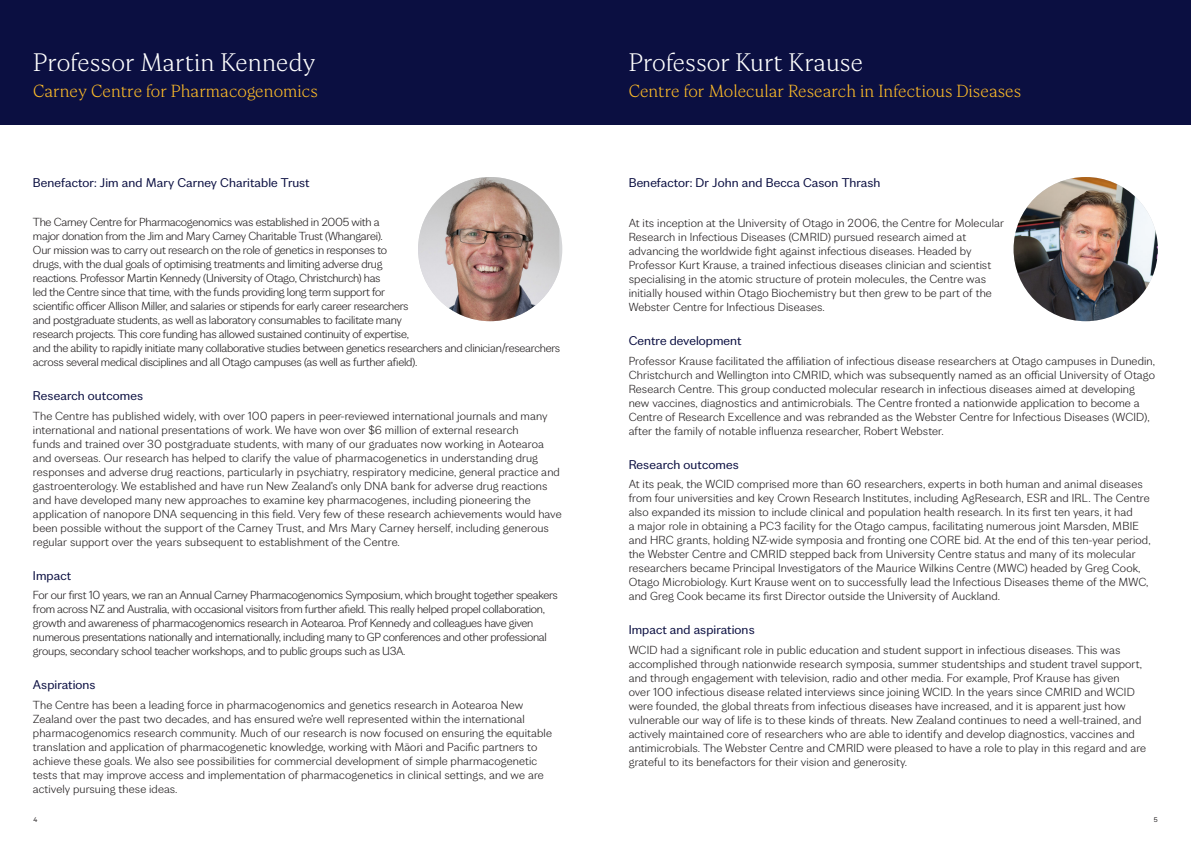
<style>
.page{position:relative;width:1191px;height:842px;background:#fff}
.page>*{position:absolute;margin:0;border:0;box-sizing:border-box;transform-origin:0 0}
.name{font:300 26px "Wickliffe";color:#fff}
.t1{font:300 18px "Wickliffe";color:#fdbb28}
.Body{font:13px "Wickliffe Sans";letter-spacing:.01em;color:#0b0f41}
.Body-2{font:300 12px/14px "Wickliffe Sans";letter-spacing:.005em;color:#231f20}
.Body-3{font:300 12px/14px "Wickliffe Sans";letter-spacing:-.02em;color:#231f20}
.t2{font:7px "Wickliffe Sans";color:#231f20}
</style>
<div class="page">
<div style="left:595px;top:0;width:596px;height:125px;background:#0b0f41"></div>
<div style="left:0;top:0;width:596px;height:125px;background:#0b0f41"></div>
<img style="left:418px;top:177px;width:141px;height:144px">
<img style="left:1013px;top:177px;width:144px;height:144px;border-radius:72px">
<p class="name" style="left:33px;top:48px;width:284px">Professor Martin Kennedy</p>
<p class="t1" style="left:33px;top:81px;width:286px">Carney Centre for Pharmacogenomics</p>
<p class="Body" style="left:33px;top:176px;width:278px">Benefactor: Jim and Mary Carney Charitable Trust</p>
<p class="Body-3" style="left:33px;top:215px;width:529px">The Carney Centre for Pharmacogenomics was established in 2005 with a<br>major donation from the Jim and Mary Carney Charitable Trust (Whangarei).<br>Our mission was to carry out research on the role of genetics in responses to<br>drugs, with the dual goals of optimising treatments and limiting adverse drug<br>reactions. Professor Martin Kennedy (University of Otago, Christchurch) has<br>led the Centre since that time, with the funds providing long term support for<br>scientific officer Allison Miller, and salaries or stipends for early career researchers<br>and postgraduate students, as well as laboratory consumables to facilitate many<br>research projects. This core funding has allowed sustained continuity of expertise,<br>and the ability to rapidly initiate many collaborative studies between genetics researchers and clinician/researchers across several medical disciplines and all Otago campuses (as well as further afield).</p>
<h2 class="Body" style="left:33px;top:389px;width:112px">Research outcomes</h2>
<p class="Body-2" style="left:33px;top:409px;width:530px">The Centre has published widely, with over 100 papers in peer-reviewed international journals and many international and national presentations of work. We have won over $6 million of external research<br>funds and trained over 30 postgraduate students, with many of our graduates now working in Aotearoa and overseas. Our research has helped to clarify the value of pharmacogenetics in understanding drug responses and adverse drug reactions, particularly in psychiatry, respiratory medicine, general practice and gastroenterology. We established and have run New Zealand’s only DNA bank for adverse drug reactions and have developed many new approaches to examine key pharmacogenes, including pioneering the application of nanopore DNA sequencing in this field. Very few of these research achievements would have been possible without the support of the Carney Trust, and Mrs Mary Carney herself, including generous regular support over the years subsequent to establishment of the Centre.</p>
<h2 class="Body" style="left:33px;top:568px;width:40px">Impact</h2>
<p class="Body-3" style="left:33px;top:588px;width:526px">For our first 10 years, we ran an Annual Carney Pharmacogenomics Symposium, which brought together speakers from across NZ and Australia, with occasional visitors from further afield. This really helped propel collaboration, growth and awareness of pharmacogenomics research in Aotearoa. Prof Kennedy and colleagues have given numerous presentations nationally and internationally, including many to GP conferences and other professional groups, secondary school teacher workshops, and to public groups such as U3A.</p>
<h2 class="Body" style="left:33px;top:678px;width:64px">Aspirations</h2>
<p class="Body-2" style="left:33px;top:698px;width:520px">The Centre has been a leading force in pharmacogenomics and genetics research in Aotearoa New Zealand over the past two decades, and has ensured we’re well represented within the international pharmacogenomics research community. Much of our research is now focused on ensuring the equitable translation and application of pharmacogenetic knowledge, working with Māori and Pacific partners to achieve these goals. We also see possibilities for commercial development of simple pharmacogenetic tests that may improve access and implementation of pharmacogenetics in clinical settings, and we are actively pursuing these ideas.</p>
<p class="name" style="left:628px;top:48px;width:236px">Professor Kurt Krause</p>
<p class="t1" style="left:628px;top:81px;width:394px">Centre for Molecular Research in Infectious Diseases</p>
<p class="Body" style="left:628px;top:176px;width:253px">Benefactor: Dr John and Becca Cason Thrash</p>
<p class="Body-2" style="left:628px;top:216px;width:377px">At its inception at the University of Otago in 2006, the Centre for Molecular Research in Infectious Diseases (CMRID) pursued research aimed at advancing the worldwide fight against infectious diseases. Headed by Professor Kurt Krause, a trained infectious diseases clinician and scientist specialising in the atomic structure of protein molecules, the Centre was initially housed within Otago Biochemistry but then grew to be part of the Webster Centre for Infectious Diseases.</p>
<h2 class="Body" style="left:628px;top:334px;width:114px">Centre development</h2>
<p class="Body-2" style="left:628px;top:354px;width:528px">Professor Krause facilitated the affiliation of infectious disease researchers at Otago campuses in Dunedin, Christchurch and Wellington into CMRID, which was subsequently named as an official University of Otago Research Centre. This group conducted molecular research in infectious diseases aimed at developing new vaccines, diagnostics and antimicrobials. The Centre fronted a nationwide application to become a Centre of Research Excellence and was rebranded as the Webster Centre for Infectious Diseases (WCID), after the family of notable influenza researcher, Robert Webster.</p>
<h2 class="Body" style="left:628px;top:457px;width:112px">Research outcomes</h2>
<p class="Body-2" style="left:628px;top:477px;width:523px">At its peak, the WCID comprised more than 60 researchers, experts in both human and animal diseases from four universities and key Crown Research Institutes, including AgResearch, ESR and IRL. The Centre also expanded its mission to include clinical and population health research. In its first ten years, it had<br>a major role in obtaining a PC3 facility for the Otago campus, facilitating numerous joint Marsden, MBIE and HRC grants, holding NZ-wide symposia and fronting one CORE bid. At the end of this ten-year period, the Webster Centre and CMRID stepped back from University Centre status and many of its molecular researchers became Principal Investigators of the Maurice Wilkins Centre (MWC) headed by Greg Cook, Otago Microbiology. Kurt Krause went on to successfully lead the Infectious Diseases theme of the MWC, and Greg Cook became its first Director outside the University of Auckland.</p>
<h2 class="Body" style="left:628px;top:623px;width:128px">Impact and aspirations</h2>
<p class="Body-2" style="left:628px;top:643px;width:519px">WCID had a significant role in public education and student support in infectious diseases. This was accomplished through nationwide research symposia, summer studentships and student travel support, and through engagement with television, radio and other media. For example, Prof Krause has given<br>over 100 infectious disease related interviews since joining WCID. In the years since CMRID and WCID were founded, the global threats from infectious diseases have increased, and it is apparent just how vulnerable our way of life is to these kinds of threats. New Zealand continues to need a well-trained, and actively maintained core of researchers who are able to identify and develop diagnostics, vaccines and antimicrobials. The Webster Centre and CMRID were pleased to have a role to play in this regard and are grateful to its benefactors for their vision and generosity.</p>
<p class="t2" style="left:33px;top:816px;width:6px">4</p>
<p class="t2" style="left:1153px;top:816px;width:5px">5</p>
</div>
